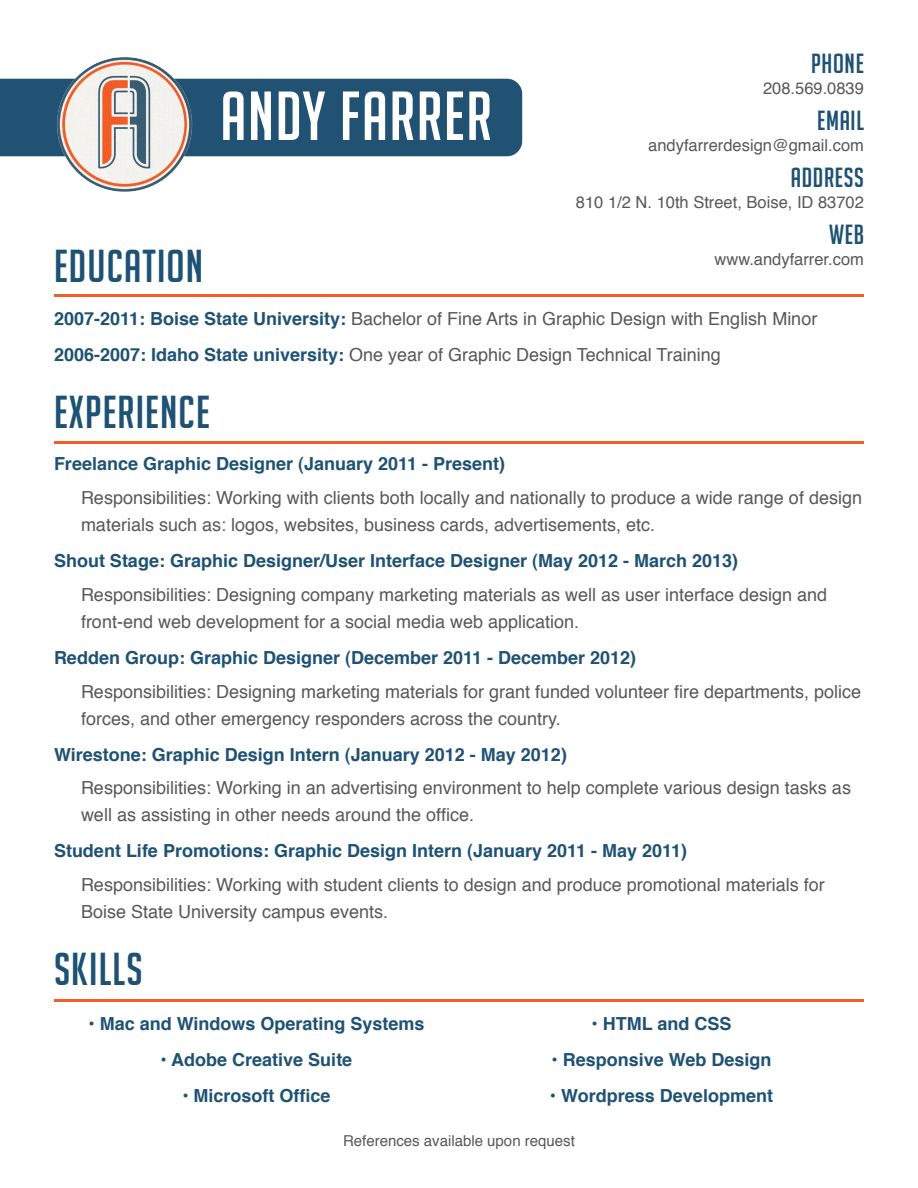
<style>
.page{position:relative;width:918px;height:1188px;background:#fff}
.page>*{position:absolute;margin:0;border:0;box-sizing:border-box;transform-origin:0 0}
.t1{font:67.5px "Big Noodle Titling";letter-spacing:.025em;color:#fff}
.t2{font:45px "Big Noodle Titling";letter-spacing:.025em;color:#1e5274}
.t3{font:27px "Big Noodle Titling";letter-spacing:.025em;color:#1e5274}
.t4{font:18px/27px "Helvetica";color:#57585a}
.t5{font:700 18px "Helvetica";color:#1e5274}
.t6{font:16.5px "Helvetica";color:#57585a}
.t7{font:15px "Helvetica";color:#57585a}
.s1{font-weight:700;color:#1e5274}
</style>
<div class="page">
<div style="left:0;top:79px;width:523px;height:78px;background:#215274"></div>
<hr style="left:54px;top:294px;width:810px;height:2px;background:#f25f29">
<hr style="left:54px;top:441px;width:810px;height:2px;background:#f25f29">
<hr style="left:54px;top:1000px;width:810px;height:2px;background:#f25f29">
<img style="left:54px;top:57px;width:141px;height:135px">
<p class="t3" style="left:811px;top:49px;width:54px">PHONE</p>
<p class="t6" style="left:763px;top:76px;width:102px">208.569.0839</p>
<p class="t3" style="left:817px;top:106px;width:48px">EMAIL</p>
<p class="t6" style="left:648px;top:133px;width:217px">andyfarrerdesign@gmail.com</p>
<p class="t3" style="left:791px;top:163px;width:75px">ADDRESS</p>
<p class="t6" style="left:576px;top:190px;width:290px">810 1/2 N. 10th Street, Boise, ID 83702</p>
<p class="t3" style="left:829px;top:220px;width:36px">WEB</p>
<p class="t6" style="left:715px;top:247px;width:151px">www.andyfarrer.com</p>
<p class="t1" style="left:220px;top:80px;width:273px">ANDY FARRER</p>
<p class="t2" style="left:54px;top:242px;width:151px">EDUCATION</p>
<p class="t4" style="left:54px;top:306px;width:765px"><span class="s1">2007-2011: Boise State University:</span> Bachelor of Fine Arts in Graphic Design with English Minor</p>
<p class="t4" style="left:54px;top:342px;width:668px"><span class="s1">2006-2007: Idaho State university:</span> One year of Graphic Design Technical Training</p>
<p class="t2" style="left:54px;top:387px;width:157px">EXPERIENCE</p>
<p class="t5" style="left:54px;top:449px;width:453px">Freelance Graphic Designer (January 2011 - Present)</p>
<p class="t4" style="left:81px;top:485px;width:783px">Responsibilities: Working with clients both locally and nationally to produce a wide range of design materials such as: logos, websites, business cards, advertisements, etc.</p>
<p class="t5" style="left:54px;top:546px;width:686px">Shout Stage: Graphic Designer/User Interface Designer (May 2012 - March 2013)</p>
<p class="t4" style="left:81px;top:581px;width:748px">Responsibilities: Designing company marketing materials as well as user interface design and front-end web development for a social media web application.</p>
<p class="t5" style="left:54px;top:643px;width:584px">Redden Group: Graphic Designer (December 2011 - December 2012)</p>
<p class="t4" style="left:81px;top:678px;width:782px">Responsibilities: Designing marketing materials for grant funded volunteer fire departments, police forces, and other emergency responders across the country.</p>
<p class="t5" style="left:54px;top:740px;width:514px">Wirestone: Graphic Design Intern (January 2012 - May 2012)</p>
<p class="t4" style="left:81px;top:775px;width:772px">Responsibilities: Working in an advertising environment to help complete various design tasks as well as assisting in other needs around the office.</p>
<p class="t5" style="left:54px;top:836px;width:635px">Student Life Promotions: Graphic Design Intern (January 2011 - May 2011)</p>
<p class="t4" style="left:81px;top:872px;width:745px">Responsibilities: Working with student clients to design and produce promotional materials for<br>Boise State University campus events.</p>
<p class="t2" style="left:54px;top:944px;width:90px">SKILLS</p>
<p class="t5" style="left:88px;top:1009px;width:338px">• Mac and Windows Operating Systems</p>
<p class="t5" style="left:161px;top:1045px;width:193px">• Adobe Creative Suite</p>
<p class="t5" style="left:182px;top:1081px;width:150px">• Microsoft Office</p>
<p class="t5" style="left:592px;top:1009px;width:141px">• HTML and CSS</p>
<p class="t5" style="left:551px;top:1045px;width:222px">• Responsive Web Design</p>
<p class="t5" style="left:550px;top:1081px;width:225px">• Wordpress Development</p>
<p class="t7" style="left:343px;top:1129px;width:233px">References available upon request</p>
</div>
